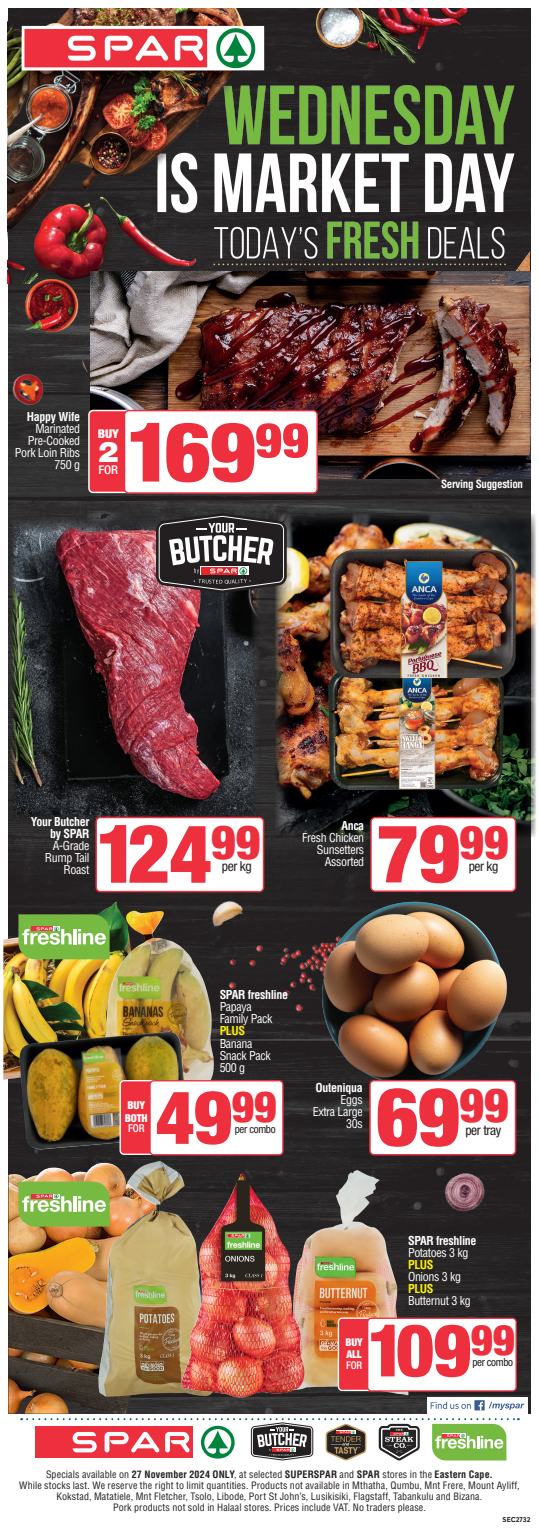
<style>
.page{position:relative;width:539px;height:1531px;background:#fff}
.page>*{position:absolute;margin:0;border:0;box-sizing:border-box;transform-origin:0 0}
.t1{font:900 condensed 82.8px "Helvetica Neue";color:#ee2f3e;scale:1.07 1}
.t2{font:900 condensed 81.5px "Helvetica Neue";color:#ee2f3e}
.t3{font:900 condensed 81.4px "Helvetica Neue";color:#ee2f3e}
.t4{font:900 condensed 80.9px "Helvetica Neue";color:#ee2f3e}
.t5{font:900 condensed 74.4px "Helvetica Neue";color:#ee2f3e}
.t6{font:900 condensed 73px "Helvetica Neue";color:#ee2f3e}
.t7{font:900 condensed 42.6px "Helvetica Neue";color:#ee2f3e}
.t8{font:900 28.6px "Helvetica Neue LT Com";color:#fff;scale:1.07 1}
.t9{font:condensed 13.6px "Helvetica Neue LT Pro";letter-spacing:-.03em;color:#231f20}
.t10{font:condensed 13.5px "Helvetica Neue LT Pro";color:#231f20}
.t11{font:condensed 12px/12px "Helvetica LT Std";letter-spacing:-.03em;color:#fff;text-align:right}
.t12{font:700 condensed 12px/12px "Helvetica LT Std";letter-spacing:-.03em;color:#fff;text-align:right}
.t13{font:700 condensed 12px "Helvetica LT Std";letter-spacing:-.03em;color:#fff101}
.t14{font:900 condensed 12px "Helvetica Neue LT Com";color:#fff;scale:1.07 1}
.t15{font:500 condensed 12px "Helvetica Neue LT Com";color:#fff;scale:1.07 1}
.t16{font:700 condensed 11.1px "Helvetica LT Std";letter-spacing:-.03em;color:#fff}
.t17{font:condensed 11px "Helvetica Neue LT Pro";letter-spacing:-.03em;color:#231f20}
.t18{font:900 condensed 10.8px/12.2px "Helvetica Neue LT Com";letter-spacing:-.02em;color:#fff}
.t19{font:500 condensed 10.8px "Helvetica Neue LT Com";color:#fff}
.t20{font:900 condensed 10.6px/11.9px "Helvetica Neue LT Com";letter-spacing:-.02em;color:#fff}
.t21{font:500 condensed 10.6px "Helvetica Neue LT Com";color:#fff}
.t22{font:condensed 10px/11px "Helvetica LT Std";letter-spacing:.01em;color:#231f20;text-align:center}
.t23{font:700 7px "Avertafor TBWA";color:#231f20}
.s1{font-weight:700}
</style>
<div class="page">
<img style="left:9px;top:9px;width:521px;height:1405px">
<img style="left:9px;top:1162px;width:159px;height:251px">
<img style="left:174px;top:842px;width:196px;height:248px">
<img style="left:7px;top:9px;width:522px;height:262px">
<svg style="left:21px;top:1418px;width:497px;height:42px"></svg>
<div style="left:427px;top:1397px;width:100px;height:16px;background:#fff"></div>
<div style="left:474px;top:1400px;width:10px;height:10px;background:#385b99"></div>
<svg style="left:430px;top:1401px;width:40px;height:8px"></svg>
<svg style="left:478px;top:1401px;width:46px;height:9px"></svg>
<img style="left:432px;top:1164px;width:66px;height:57px">
<img style="left:8px;top:353px;width:82px;height:105px">
<img style="left:7px;top:262px;width:109px;height:91px">
<img style="left:90px;top:271px;width:440px;height:207px">
<svg style="left:87px;top:409px;width:45px;height:85px;background:#e43d4a"></svg>
<div style="left:124px;top:411px;width:193px;height:82px;background:#fff;border-radius:4px"></div>
<div style="left:124px;top:410px;width:194px;height:84px;border:1px solid #ee2f3e;border-radius:4px"></div>
<img style="left:283px;top:1170px;width:126px;height:225px">
<img style="left:97px;top:1161px;width:117px;height:236px">
<svg style="left:18px;top:1181px;width:92px;height:45px;background:#93c061"></svg>
<svg style="left:337px;top:1317px;width:32px;height:74px;background:#ed414c"></svg>
<div style="left:367px;top:1318px;width:149px;height:73px;background:#fff;border-radius:4px"></div>
<div style="left:367px;top:1317px;width:149px;height:74px;border:1px solid #ee2f3e;border-radius:4px"></div>
<img style="left:275px;top:513px;width:261px;height:324px">
<img style="left:326px;top:667px;width:179px;height:123px">
<img style="left:330px;top:549px;width:185px;height:129px">
<div style="left:371px;top:817px;width:144px;height:74px;background:#fff;border-radius:4px"></div>
<div style="left:370px;top:817px;width:146px;height:75px;border:1px solid #ee2f3e;border-radius:4px"></div>
<img style="left:293px;top:867px;width:231px;height:237px">
<div style="left:370px;top:1080px;width:145px;height:75px;background:#fff;border-radius:4px"></div>
<div style="left:369px;top:1080px;width:147px;height:75px;border:1px solid #ee2f3e;border-radius:4px"></div>
<img style="left:186px;top:870px;width:92px;height:80px">
<img style="left:181px;top:1173px;width:125px;height:227px">
<img style="left:3px;top:901px;width:144px;height:179px">
<img style="left:94px;top:909px;width:122px;height:171px">
<img style="left:19px;top:1032px;width:169px;height:118px">
<svg style="left:119px;top:1079px;width:37px;height:76px;background:#eb414c"></svg>
<div style="left:150px;top:1081px;width:133px;height:74px;background:#fff;border-radius:4px"></div>
<div style="left:149px;top:1080px;width:134px;height:75px;border:1px solid #ee2f3e;border-radius:4px"></div>
<svg style="left:18px;top:914px;width:92px;height:45px;background:#8dbe5f"></svg>
<img style="left:9px;top:514px;width:252px;height:311px">
<div style="left:96px;top:817px;width:167px;height:74px;background:#fff;border-radius:4px"></div>
<div style="left:95px;top:817px;width:169px;height:75px;border:1px solid #ee2f3e;border-radius:4px"></div>
<svg style="left:156px;top:513px;width:131px;height:80px;background:#5f5657"></svg>
<p class="t12" style="left:27px;top:411px;width:55px">Happy Wife</p>
<p class="t11" style="left:15px;top:423px;width:67px">Marinated<br>Pre-Cooked<br>Pork Loin Ribs<br>750 g</p>
<h1 class="t1" style="left:126px;top:384px;width:172px">169<sup>99</sup></h1>
<p class="t14" style="left:98px;top:427px;width:21px">BUY</p>
<h3 class="t8" style="left:98px;top:435px;width:21px">2</h3>
<p class="t15" style="left:98px;top:463px;width:20px">FOR</p>
<p class="t16" style="left:441px;top:477px;width:84px">Serving Suggestion</p>
<p class="t12" style="left:31px;top:816px;width:60px">Your Butcher by SPAR</p>
<p class="t11" style="left:45px;top:840px;width:46px">A-Grade<br>Rump Tail<br>Roast</p>
<h3 class="t3" style="left:96px;top:787px;width:166px">124<sup>99</sup></h3>
<h3 class="t9" style="left:222px;top:858px;width:31px">per kg</h3>
<p class="t12" style="left:341px;top:819px;width:24px">Anca</p>
<p class="t11" style="left:302px;top:831px;width:63px">Fresh Chicken<br>Sunsetters<br>Assorted</p>
<h3 class="t4" style="left:377px;top:787px;width:133px">79<sup>99</sup></h3>
<h3 class="t10" style="left:468px;top:858px;width:31px">per kg</h3>
<p class="t12" style="left:220px;top:989px;width:70px">SPAR freshline</p>
<p class="t11" style="left:220px;top:1001px;width:54px;text-align:left">Papaya<br>Family Pack</p>
<p class="t13" style="left:220px;top:1023px;width:27px">PLUS</p>
<p class="t11" style="left:220px;top:1037px;width:53px;text-align:left">Banana<br>Snack Pack<br>500 g</p>
<h3 class="t5" style="left:156px;top:1056px;width:122px">49<sup>99</sup></h3>
<p class="t18" style="left:125px;top:1099px;width:24px">BUY<br>BOTH</p>
<p class="t19" style="left:128px;top:1122px;width:18px">FOR</p>
<p class="t17" style="left:235px;top:1123px;width:42px">per combo</p>
<p class="t12" style="left:315px;top:1081px;width:49px">Outeniqua</p>
<p class="t11" style="left:312px;top:1093px;width:52px">Eggs<br>Extra Large<br>30s</p>
<h2 class="t2" style="left:376px;top:1050px;width:134px">69<sup>99</sup></h2>
<h3 class="t9" style="left:465px;top:1121px;width:37px">per tray</h3>
<p class="t12" style="left:408px;top:1235px;width:70px">SPAR freshline</p>
<p class="t11" style="left:408px;top:1247px;width:62px">Potatoes 3 kg</p>
<p class="t13" style="left:408px;top:1257px;width:27px">PLUS</p>
<p class="t11" style="left:408px;top:1271px;width:55px">Onions 3 kg</p>
<p class="t13" style="left:408px;top:1281px;width:27px">PLUS</p>
<p class="t11" style="left:408px;top:1295px;width:64px">Butternut 3 kg</p>
<h3 class="t6" style="left:367px;top:1290px;width:105px">109</h3>
<h3 class="t7" style="left:470px;top:1305px;width:46px">99</h3>
<p class="t20" style="left:345px;top:1336px;width:19px">BUY<br>ALL</p>
<p class="t21" style="left:346px;top:1359px;width:18px">FOR</p>
<p class="t17" style="left:472px;top:1355px;width:42px">per combo</p>
<p class="t22" style="left:19px;top:1468px;width:502px">Specials available on <span class="s1">27 November 2024 ONLY</span>, at selected <span class="s1">SUPERSPAR</span> and <span class="s1">SPAR</span> stores in the <span class="s1">Eastern Cape.<br></span>While stocks last. We reserve the right to limit quantities. Products not available in Mthatha, Qumbu, Mnt Frere, Mount Ayliff, Kokstad, Matatiele, Mnt Fletcher, Tsolo, Libode, Port St John’s, Lusikisiki, Flagstaff, Tabankulu and Bizana.<br>Pork products not sold in Halaal stores. Prices include VAT. No traders please.</p>
<p class="t23" style="left:502px;top:1515px;width:29px">SEC2732</p>
</div>
